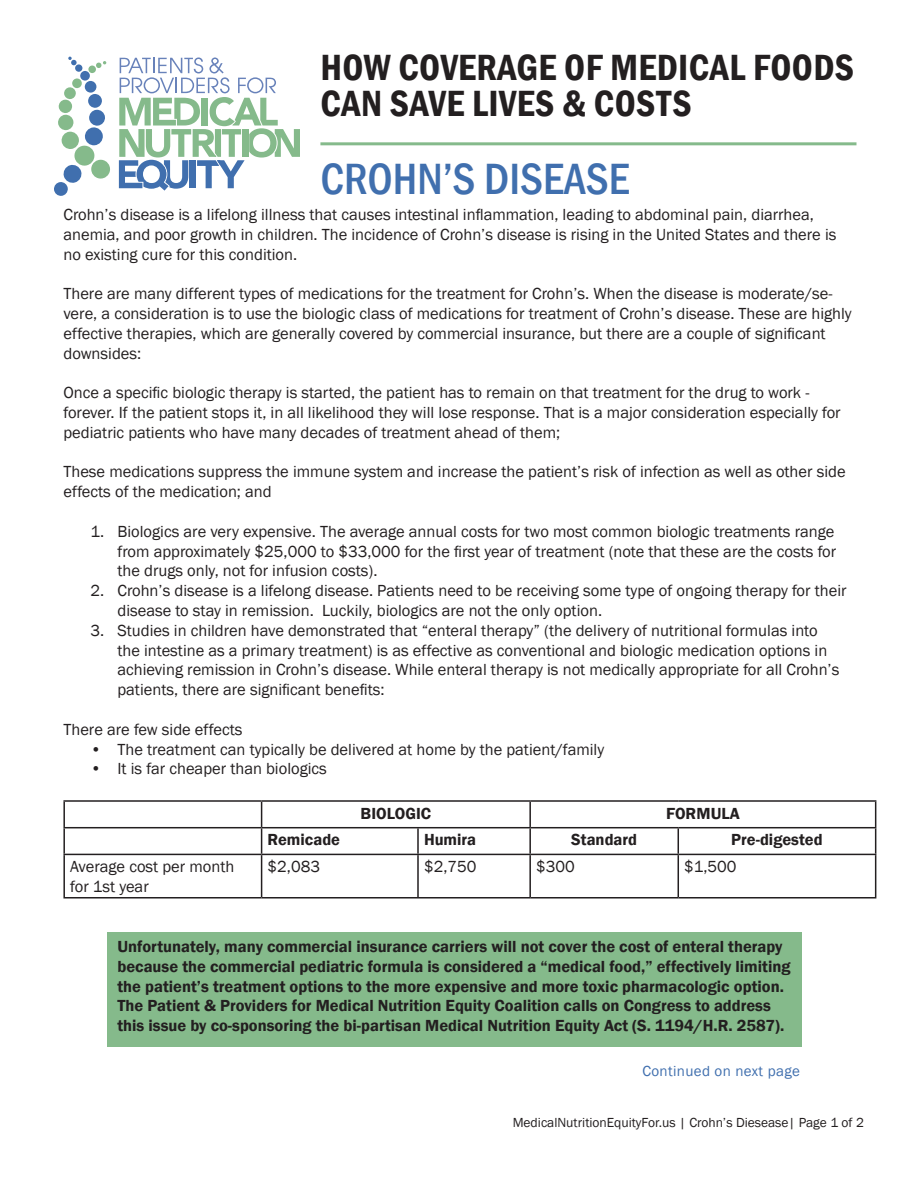
<style>
.page{position:relative;width:918px;height:1188px;background:#fff}
.page>*{position:absolute;margin:0;border:0;box-sizing:border-box;transform-origin:0 0}
.t1{font:500 condensed 45px "Franklin Gothic";color:#406fae}
.t2{font:600 condensed 37.5px/36px "Franklin Gothic";letter-spacing:.01em;color:#231f20}
.t3{font:16.5px/19.8px "Franklin Gothic";color:#231f20}
.t4{font:600 16.5px/19.8px "Franklin Gothic";color:#231f20}
.t5{font:15px "Franklin Gothic";letter-spacing:.025em;color:#406fae}
.t6{font:13.5px "Franklin Gothic";color:#231f20}
</style>
<div class="page">
<div style="left:107px;top:932px;width:694px;height:115px;background:#85ba8b"></div>
<hr style="left:63px;top:800px;width:199px;height:2px;background:#231f20">
<hr style="left:63px;top:802px;width:2px;height:25px;background:#231f20">
<hr style="left:262px;top:800px;width:156px;height:2px;background:#231f20">
<hr style="left:418px;top:800px;width:112px;height:2px;background:#231f20">
<hr style="left:530px;top:800px;width:148px;height:2px;background:#231f20">
<hr style="left:529px;top:802px;width:2px;height:25px;background:#231f20">
<hr style="left:678px;top:800px;width:198px;height:2px;background:#231f20">
<hr style="left:63px;top:827px;width:199px;height:1px;background:#231f20">
<hr style="left:63px;top:828px;width:2px;height:26px;background:#231f20">
<hr style="left:262px;top:827px;width:156px;height:1px;background:#231f20">
<svg style="left:261px;top:802px;width:1px;height:52px"></svg>
<hr style="left:418px;top:827px;width:112px;height:1px;background:#231f20">
<hr style="left:417px;top:828px;width:2px;height:26px;background:#231f20">
<hr style="left:530px;top:827px;width:148px;height:1px;background:#231f20">
<hr style="left:529px;top:828px;width:2px;height:26px;background:#231f20">
<hr style="left:678px;top:827px;width:198px;height:1px;background:#231f20">
<svg style="left:678px;top:828px;width:1px;height:26px"></svg>
<svg style="left:875px;top:802px;width:1px;height:52px"></svg>
<hr style="left:63px;top:854px;width:199px;height:1px;background:#231f20">
<hr style="left:63px;top:855px;width:2px;height:42px;background:#231f20">
<hr style="left:262px;top:854px;width:156px;height:1px;background:#231f20">
<hr style="left:261px;top:855px;width:1px;height:42px;background:#231f20">
<hr style="left:418px;top:854px;width:112px;height:1px;background:#231f20">
<hr style="left:417px;top:855px;width:2px;height:42px;background:#231f20">
<hr style="left:530px;top:854px;width:148px;height:1px;background:#231f20">
<hr style="left:529px;top:855px;width:2px;height:42px;background:#231f20">
<hr style="left:678px;top:854px;width:198px;height:1px;background:#231f20">
<hr style="left:678px;top:855px;width:1px;height:42px;background:#231f20">
<hr style="left:875px;top:855px;width:1px;height:42px;background:#231f20">
<hr style="left:63px;top:897px;width:199px;height:2px;background:#231f20">
<hr style="left:262px;top:897px;width:156px;height:2px;background:#231f20">
<hr style="left:418px;top:897px;width:112px;height:2px;background:#231f20">
<hr style="left:530px;top:897px;width:148px;height:2px;background:#231f20">
<hr style="left:678px;top:897px;width:198px;height:2px;background:#231f20">
<div style="left:58px;top:114px;width:16px;height:17px;background:#85ba8b;border-radius:50%"></div>
<div style="left:58px;top:99px;width:14px;height:14px;background:#85ba8b;border-radius:50%"></div>
<div style="left:64px;top:87px;width:12px;height:12px;background:#85ba8b;border-radius:50%"></div>
<div style="left:72px;top:78px;width:10px;height:10px;background:#85ba8b;border-radius:50%"></div>
<div style="left:88px;top:65px;width:8px;height:8px;background:#85ba8b;border-radius:50%"></div>
<svg style="left:96px;top:61px;width:10px;height:7px"></svg>
<svg style="left:85px;top:127px;width:18px;height:19px"></svg>
<div style="left:89px;top:109px;width:16px;height:17px;background:#406fae;border-radius:50%"></div>
<div style="left:88px;top:94px;width:14px;height:14px;background:#406fae;border-radius:50%"></div>
<div style="left:85px;top:81px;width:12px;height:12px;background:#406fae;border-radius:50%"></div>
<div style="left:80px;top:71px;width:10px;height:10px;background:#406fae;border-radius:50%"></div>
<div style="left:75px;top:64px;width:8px;height:8px;background:#406fae;border-radius:50%"></div>
<svg style="left:68px;top:57px;width:9px;height:8px"></svg>
<svg style="left:61px;top:131px;width:49px;height:53px"></svg>
<div style="left:54px;top:182px;width:14px;height:14px;background:#406fae;border-radius:50%"></div>
<svg style="left:119px;top:57px;width:181px;height:134px"></svg>
<hr style="left:320px;top:142px;width:536px;height:3px;background:#85ba8b">
<p class="t2" style="left:320px;top:49px;width:535px">HOW COVERAGE OF MEDICAL FOODS<br>CAN SAVE LIVES &amp; COSTS</p>
<p class="t1" style="left:320px;top:150px;width:311px">CROHN’S DISEASE</p>
<p class="t3" style="left:63px;top:205px;width:775px">Crohn’s disease is a lifelong illness that causes intestinal inflammation, leading to abdominal pain, diarrhea, anemia, and poor growth in children. The incidence of Crohn’s disease is rising in the United States and there is no existing cure for this condition.</p>
<p class="t3" style="left:63px;top:284px;width:790px">There are many different types of medications for the treatment for Crohn’s. When the disease is moderate/se&shy;vere, a consideration is to use the biologic class of medications for treatment of Crohn’s disease. These are highly effective therapies, which are generally covered by commercial insurance, but there are a couple of significant downsides:</p>
<p class="t3" style="left:63px;top:383px;width:779px">Once a specific biologic therapy is started, the patient has to remain on that treatment for the drug to work - forever. If the patient stops it, in all likelihood they will lose response. That is a major consideration especially for pediatric patients who have many decades of treatment ahead of them;</p>
<p class="t3" style="left:63px;top:462px;width:784px">These medications suppress the immune system and increase the patient’s risk of infection as well as other side effects of the medication; and</p>
<p class="t3" style="left:117px;top:522px;width:720px;text-align:justify;text-indent:-27px">1. Biologics are very expensive. The average annual costs for two most common biologic treatments range from approximately $25,000 to $33,000 for the first year of treatment (note that these are the costs for the drugs only, not for infusion costs).</p>
<p class="t3" style="left:117px;top:581px;width:731px;text-indent:-27px">2. Crohn’s disease is a lifelong disease. Patients need to be receiving some type of ongoing therapy for their disease to stay in remission. Luckily, biologics are not the only option.</p>
<p class="t3" style="left:117px;top:621px;width:723px;text-indent:-27px">3. Studies in children have demonstrated that “enteral therapy” (the delivery of nutritional formulas into the intestine as a primary treatment) is as effective as conventional and biologic medication options in achieving remission in Crohn’s disease. While enteral therapy is not medically appropriate for all Crohn’s patients, there are significant benefits:</p>
<p class="t3" style="left:63px;top:720px;width:181px">There are few side effects</p>
<p class="t3" style="left:90px;top:740px;width:515px">• The treatment can typically be delivered at home by the patient/family</p>
<p class="t3" style="left:90px;top:759px;width:238px">• It is far cheaper than biologics</p>
<p class="t4" style="left:361px;top:803px;width:72px">BIOLOGIC</p>
<p class="t4" style="left:666px;top:803px;width:75px">FORMULA</p>
<p class="t4" style="left:268px;top:830px;width:74px">Remicade</p>
<p class="t4" style="left:424px;top:830px;width:54px">Humira</p>
<p class="t4" style="left:571px;top:830px;width:67px">Standard</p>
<p class="t4" style="left:731px;top:830px;width:93px">Pre-digested</p>
<p class="t3" style="left:70px;top:857px;width:166px">Average cost per month for 1st year</p>
<p class="t3" style="left:268px;top:857px;width:54px">$2,083</p>
<p class="t3" style="left:424px;top:857px;width:54px">$2,750</p>
<p class="t3" style="left:536px;top:857px;width:40px">$300</p>
<p class="t3" style="left:684px;top:857px;width:54px">$1,500</p>
<p class="t4" style="left:117px;top:937px;width:675px">Unfortunately, many commercial insurance carriers will not cover the cost of enteral therapy because the commercial pediatric formula is considered a “medical food,” effectively limiting the patient’s treatment options to the more expensive and more toxic pharmacologic option.</p>
<p class="t4" style="left:117px;top:996px;width:668px">The Patient &amp; Providers for Medical Nutrition Equity Coalition calls on Congress to address this issue by co-sponsoring the bi-partisan Medical Nutrition Equity Act (S. 1194/H.R. 2587).</p>
<p class="t5" style="left:642px;top:1061px;width:159px">Continued on next page</p>
<p class="t6" style="left:513px;top:1114px;width:353px">MedicalNutritionEquityFor.us | Crohn’s Diesease| Page 1 of 2</p>
</div>
